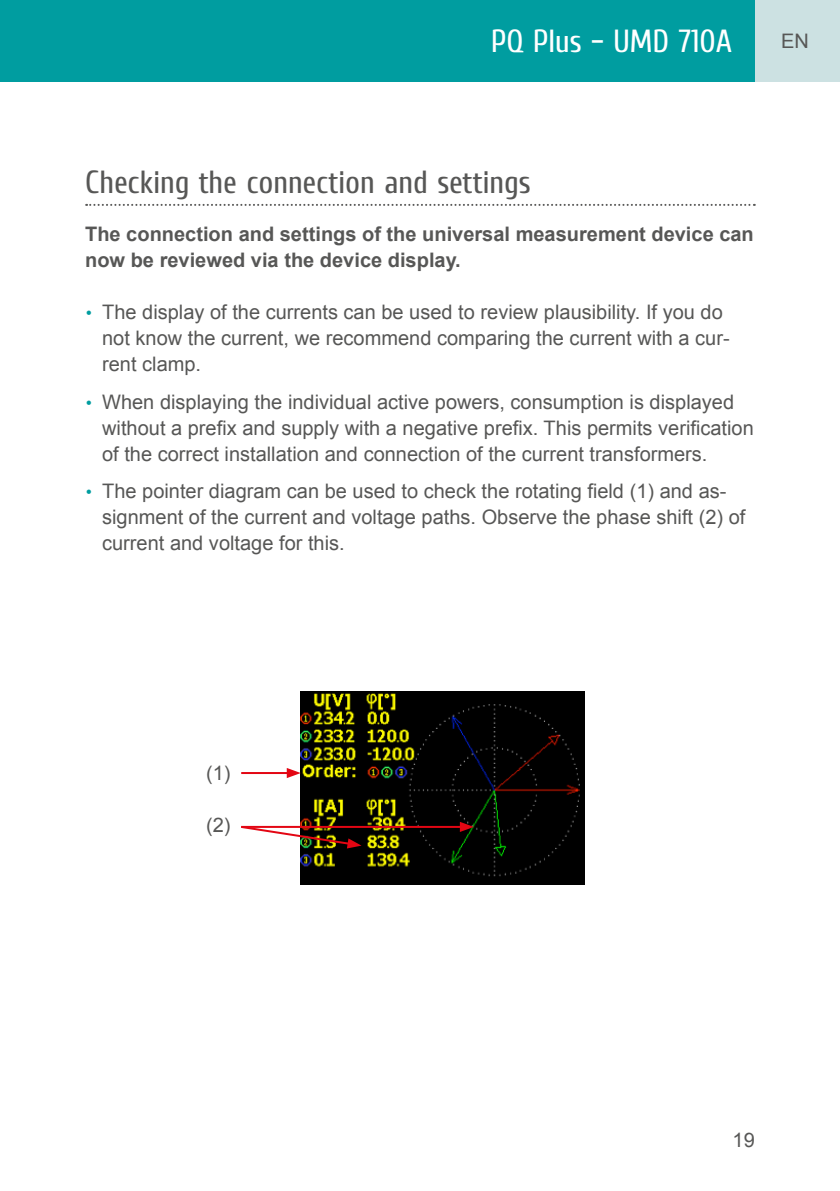
<style>
.page{position:relative;width:840px;height:1191px;background:#fff}
.page>*{position:absolute;margin:0;border:0;box-sizing:border-box;transform-origin:0 0}
.t1{font:32px "Cuprum";color:#575756}
.t2{font:32px "Cuprum";color:#fff}
.t3{font:20px/26px "Arial";color:#575756}
.t4{font:700 20px/26px "Arial";color:#575756}
.s1{font-family:"Rubik";color:#009da0}
</style>
<div class="page">
<div style="left:0;top:0;width:839px;height:81px;background:#009da0"></div>
<div style="left:754px;top:0;width:85px;height:81px;background:#cce1e2"></div>
<svg style="left:86px;top:204px;width:668px;height:2px"></svg>
<img style="left:300px;top:691px;width:284px;height:193px">
<hr style="left:241px;top:772px;width:49px;height:2px;background:#e30613">
<svg style="left:286px;top:768px;width:14px;height:10px"></svg>
<hr style="left:241px;top:826px;width:221px;height:2px;background:#e30613">
<svg style="left:459px;top:822px;width:14px;height:10px"></svg>
<svg style="left:241px;top:824px;width:120px;height:24px"></svg>
<h1 class="t2" style="left:491px;top:22px;width:242px">PQ Plus – UMD 710A</h1>
<p class="t3" style="left:780px;top:28px;width:29px">EN</p>
<h1 class="t1" style="left:85px;top:163px;width:447px">Checking the connection and settings</h1>
<p class="t4" style="left:85px;top:222px;width:669px">The connection and settings of the universal measurement device can now be reviewed via the device display.</p>
<p class="t3" style="left:102px;top:299px;width:628px;text-indent:-17px"><span class="s1">•</span> The display of the currents can be used to review plausibility. If you do not know the current, we recommend comparing the current with a cur&shy;rent clamp.</p>
<p class="t3" style="left:102px;top:389px;width:653px;text-indent:-17px"><span class="s1">•</span> When displaying the individual active powers, consumption is displayed without a prefix and supply with a negative prefix. This permits verification of the correct installation and connection of the current transformers.</p>
<p class="t3" style="left:102px;top:478px;width:644px;text-indent:-17px"><span class="s1">•</span> The pointer diagram can be used to check the rotating field (1) and as&shy;signment of the current and voltage paths. Observe the phase shift (2) of current and voltage for this.</p>
<p class="t3" style="left:206px;top:760px;width:26px">(1)</p>
<p class="t3" style="left:206px;top:812px;width:26px">(2)</p>
<p class="t3" style="left:732px;top:1127px;width:24px">19</p>
</div>
